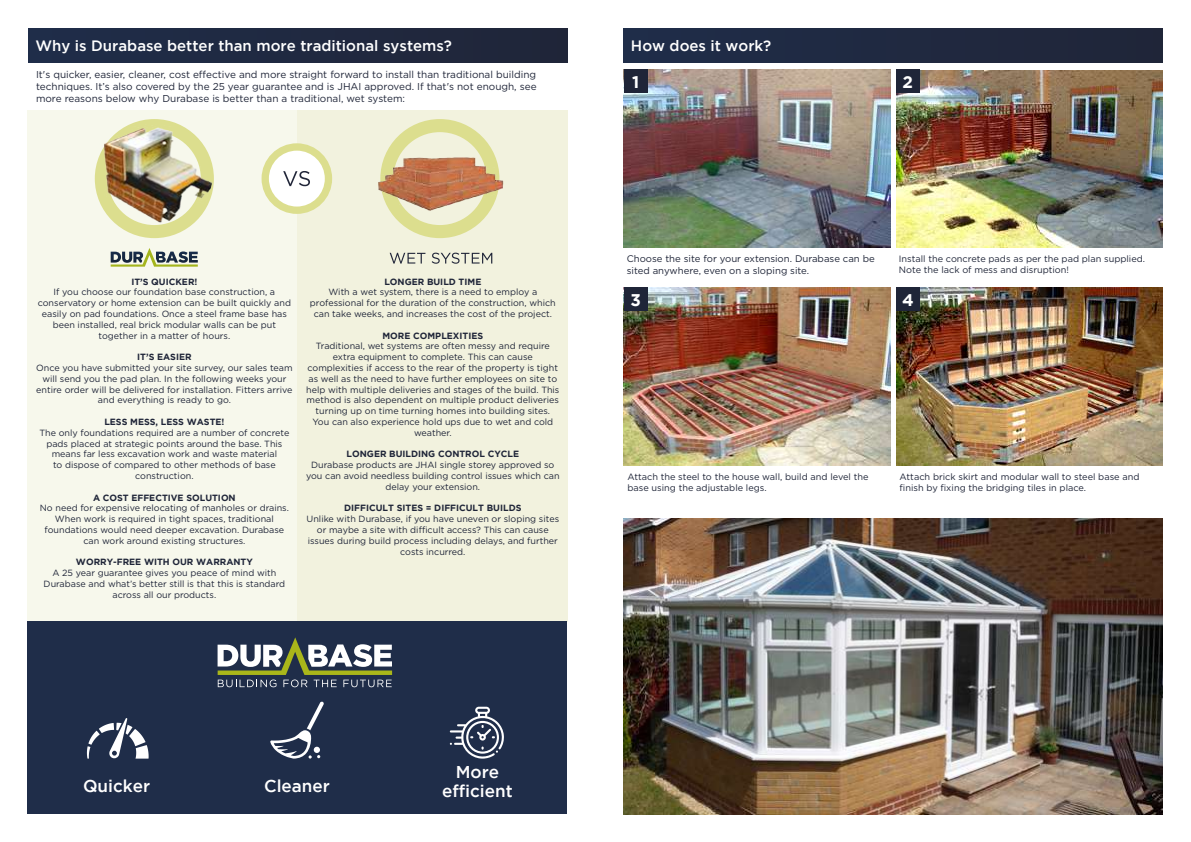
<style>
.page{position:relative;width:1191px;height:842px;background:#fff}
.page>*{position:absolute;margin:0;border:0;box-sizing:border-box;transform-origin:0 0}
.t1{font:500 17.1px/19.3px "Gotham";color:#fff;text-align:center}
.t2{font:700 16.9px "Gotham";color:#fff}
.t3{font:500 15px "Gotham";color:#fff}
.t4{font:10px/12px "Gotham";color:#1f2538;text-align:justify}
.t5{font:9.6px/11.5px "Gotham";color:#1f2538}
.t6{font:9.2px/11px "Gotham";color:#1f2538}
.t7{font:9px/10.8px "Gotham";color:#1f2538;text-align:center}
.t8{font:700 9px "Gotham";color:#1f2538}
</style>
<div class="page">
<div style="left:27px;top:110px;width:271px;height:511px;background:#f7f8ec"></div>
<div style="left:298px;top:110px;width:270px;height:511px;background:#f2f2de"></div>
<svg style="left:265px;top:147px;width:63px;height:63px;fill:#fff"></svg>
<div style="left:261px;top:143px;width:71px;height:71px;border:7px solid #dcde8e;border-radius:50%"></div>
<svg style="left:390px;top:253px;width:35px;height:11px"></svg>
<svg style="left:432px;top:253px;width:60px;height:11px"></svg>
<svg style="left:283px;top:171px;width:27px;height:15px"></svg>
<img style="left:378px;top:119px;width:126px;height:116px">
<div style="left:95px;top:119px;width:119px;height:119px;border:13px solid #dcde8e;border-radius:50%"></div>
<img style="left:97px;top:125px;width:117px;height:100px">
<svg style="left:111px;top:248px;width:87px;height:19px"></svg>
<img style="left:624px;top:69px;width:266px;height:179px">
<div style="left:624px;top:69px;width:23px;height:24px;background:#1f2538"></div>
<img style="left:896px;top:70px;width:266px;height:178px">
<img style="left:624px;top:287px;width:266px;height:179px">
<img style="left:896px;top:287px;width:266px;height:179px">
<img style="left:624px;top:519px;width:538px;height:295px">
<div style="left:28px;top:621px;width:539px;height:193px;background:#1f2d49"></div>
<svg style="left:217px;top:637px;width:175px;height:50px"></svg>
<svg style="left:87px;top:718px;width:62px;height:41px"></svg>
<svg style="left:450px;top:707px;width:54px;height:52px"></svg>
<svg style="left:270px;top:701px;width:54px;height:58px"></svg>
<div style="left:28px;top:28px;width:539px;height:34px;background:#1f2941"></div>
<div style="left:624px;top:28px;width:538px;height:34px;background:#1f2941"></div>
<div style="left:896px;top:69px;width:23px;height:24px;background:#1f2538"></div>
<div style="left:624px;top:287px;width:23px;height:24px;background:#1f2538"></div>
<div style="left:896px;top:287px;width:23px;height:24px;background:#1f2538"></div>
<h3 class="t3" style="left:35px;top:37px;width:418px">Why is Durabase better than more traditional systems?</h3>
<h3 class="t3" style="left:631px;top:37px;width:142px">How does it work?</h3>
<p class="t4" style="left:36px;top:68px;width:502px">It's quicker, easier, cleaner, cost effective and more straight forward to install than traditional building techniques. It’s also covered by the 25 year guarantee and is JHAI approved. If that's not enough, see more reasons below why Durabase is better than a traditional, wet system:</p>
<h2 class="t2" style="left:632px;top:72px;width:9px">1</h2>
<h2 class="t2" style="left:902px;top:72px;width:12px">2</h2>
<p class="t8" style="left:131px;top:276px;width:68px">IT’S QUICKER!</p>
<p class="t7" style="left:38px;top:287px;width:255px">If you choose our foundation base construction, a conservatory or home extension can be built quickly and easily on pad foundations. Once a steel frame base has been installed, real brick modular walls can be put together in a matter of hours.</p>
<p class="t8" style="left:137px;top:352px;width:56px">IT’S EASIER</p>
<p class="t7" style="left:36px;top:362px;width:258px">Once you have submitted your site survey, our sales team will send you the pad plan. In the following weeks your entire order will be delivered for installation. Fitters arrive and everything is ready to go.</p>
<p class="t8" style="left:104px;top:417px;width:122px">LESS MESS, LESS WASTE!</p>
<p class="t7" style="left:40px;top:427px;width:251px">The only foundations required are a number of concrete pads placed at strategic points around the base. This means far less excavation work and waste material<br>to dispose of compared to other methods of base construction.</p>
<p class="t8" style="left:93px;top:492px;width:144px">A COST EFFECTIVE SOLUTION</p>
<p class="t7" style="left:40px;top:503px;width:251px">No need for expensive relocating of manholes or drains.<br>When work is required in tight spaces, traditional foundations would need deeper excavation. Durabase can work around existing structures.</p>
<p class="t8" style="left:76px;top:557px;width:178px">WORRY-FREE WITH OUR WARRANTY</p>
<p class="t7" style="left:44px;top:567px;width:243px">A 25 year guarantee gives you peace of mind with<br>Durabase and what’s better still is that this is standard across all our products.</p>
<p class="t8" style="left:384px;top:276px;width:98px">LONGER BUILD TIME</p>
<p class="t7" style="left:310px;top:287px;width:247px">With a wet system, there is a need to employ a professional for the duration of the construction, which can take weeks, and increases the cost of the project.</p>
<p class="t8" style="left:382px;top:330px;width:102px">MORE COMPLEXITIES</p>
<p class="t7" style="left:306px;top:341px;width:255px">Traditional, wet systems are often messy and require extra equipment to complete. This can cause complexities if access to the rear of the property is tight as well as the need to have further employees on site to help with multiple deliveries and stages of the build. This method is also dependent on multiple product deliveries turning up on time turning homes into building sites.<br>You can also experience hold ups due to wet and cold weather.</p>
<p class="t8" style="left:346px;top:449px;width:174px">LONGER BUILDING CONTROL CYCLE</p>
<p class="t7" style="left:306px;top:459px;width:255px">Durabase products are JHAI single storey approved so you can avoid needless building control issues which can delay your extension.</p>
<p class="t8" style="left:344px;top:503px;width:179px">DIFFICULT SITES = DIFFICULT BUILDS</p>
<p class="t7" style="left:306px;top:513px;width:254px">Unlike with Durabase, if you have uneven or sloping sites or maybe a site with difficult access? This can cause issues during build process including delays, and further costs incurred.</p>
<p class="t5" style="left:626px;top:253px;width:250px">Choose the site for your extension. Durabase can be sited anywhere, even on a sloping site.</p>
<h2 class="t2" style="left:630px;top:290px;width:12px">3</h2>
<p class="t6" style="left:899px;top:253px;width:248px">Install the concrete pads as per the pad plan supplied.<br>Note the lack of mess and disruption!</p>
<h2 class="t2" style="left:902px;top:290px;width:13px">4</h2>
<p class="t6" style="left:627px;top:471px;width:243px">Attach the steel to the house wall, build and level the base using the adjustable legs.</p>
<p class="t6" style="left:899px;top:471px;width:241px">Attach brick skirt and modular wall to steel base and finish by fixing the bridging tiles in place.</p>
<h1 class="t1" style="left:83px;top:776px;width:69px">Quicker</h1>
<h1 class="t1" style="left:264px;top:776px;width:67px">Cleaner</h1>
<h1 class="t1" style="left:442px;top:762px;width:72px">More efficient</h1>
</div>
